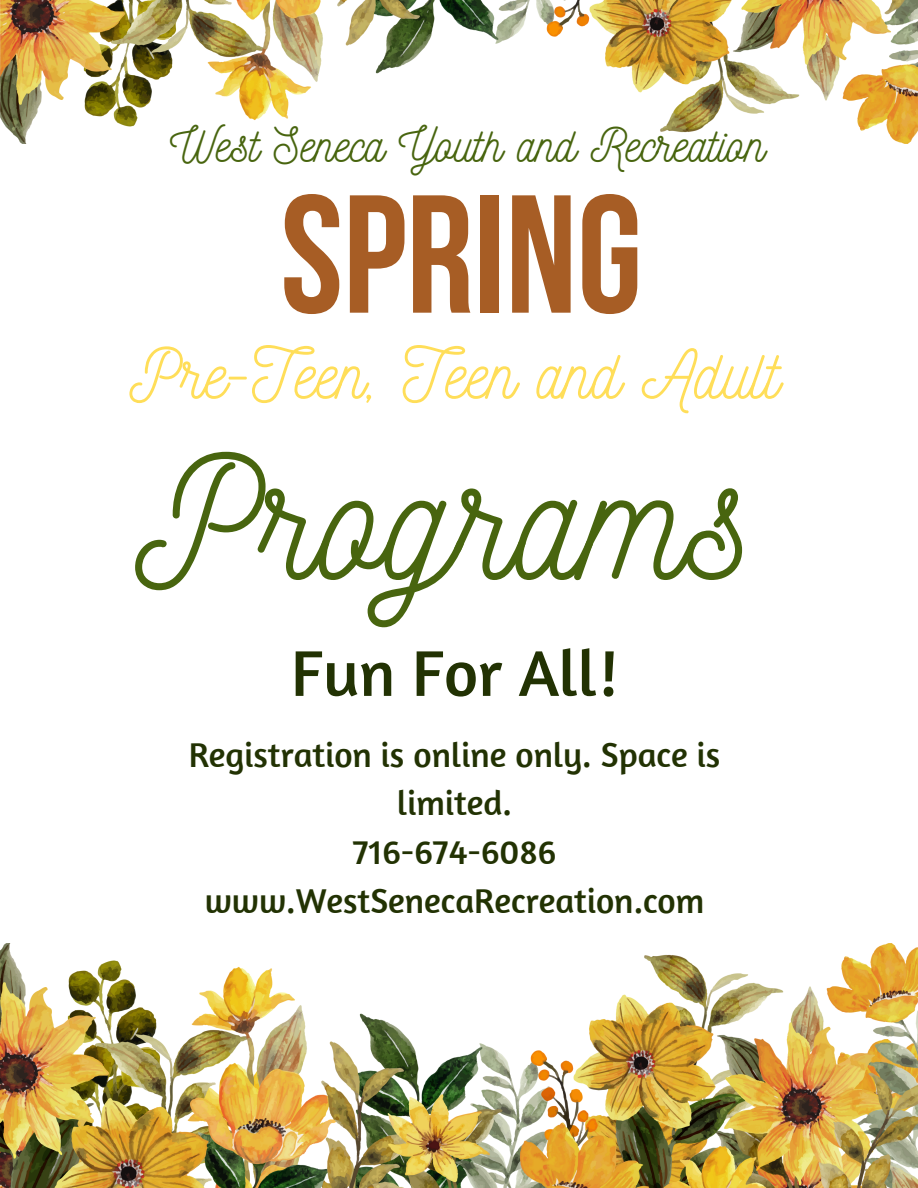
<style>
.page{position:relative;width:918px;height:1188px;background:#fff}
.page>*{position:absolute;margin:0;border:0;box-sizing:border-box;transform-origin:0 0}
.t1{font:167.7px "Nickainley";color:#48650f}
.t2{font:700 167.7px "Bebas Neue";color:#a75d25}
.t3{font:68.7px "Nickainley";color:#ffde59}
.t4{font:65.7px "Amaranth";color:#223203}
.t5{font:48px "Nickainley";color:#48650f}
.t6{font:35.25px/48.8px "Amaranth";color:#223203;text-align:center}
</style>
<div class="page">
<img style="left:0;top:0;width:918px;height:144px">
<img style="left:0;top:943px;width:918px;height:245px">
<p class="t5" style="left:170px;top:114px;width:596px">West Seneca Youth and Recreation</p>
<h3 class="t2" style="left:280px;top:187px;width:364px">Spring</h3>
<h4 class="t3" style="left:129px;top:330px;width:652px">Pre-Teen, Teen and Adult</h4>
<h2 class="t1" style="left:135px;top:412px;width:618px">Programs</h2>
<h3 class="t4" style="left:291px;top:632px;width:328px">Fun For All!</h3>
<p class="t6" style="left:189px;top:729px;width:533px">Registration is online only. Space is limited.</p>
<p class="t6" style="left:353px;top:827px;width:205px">716-674-6086</p>
<p class="t6" style="left:205px;top:875px;width:501px">www.WestSenecaRecreation.com</p>
</div>
